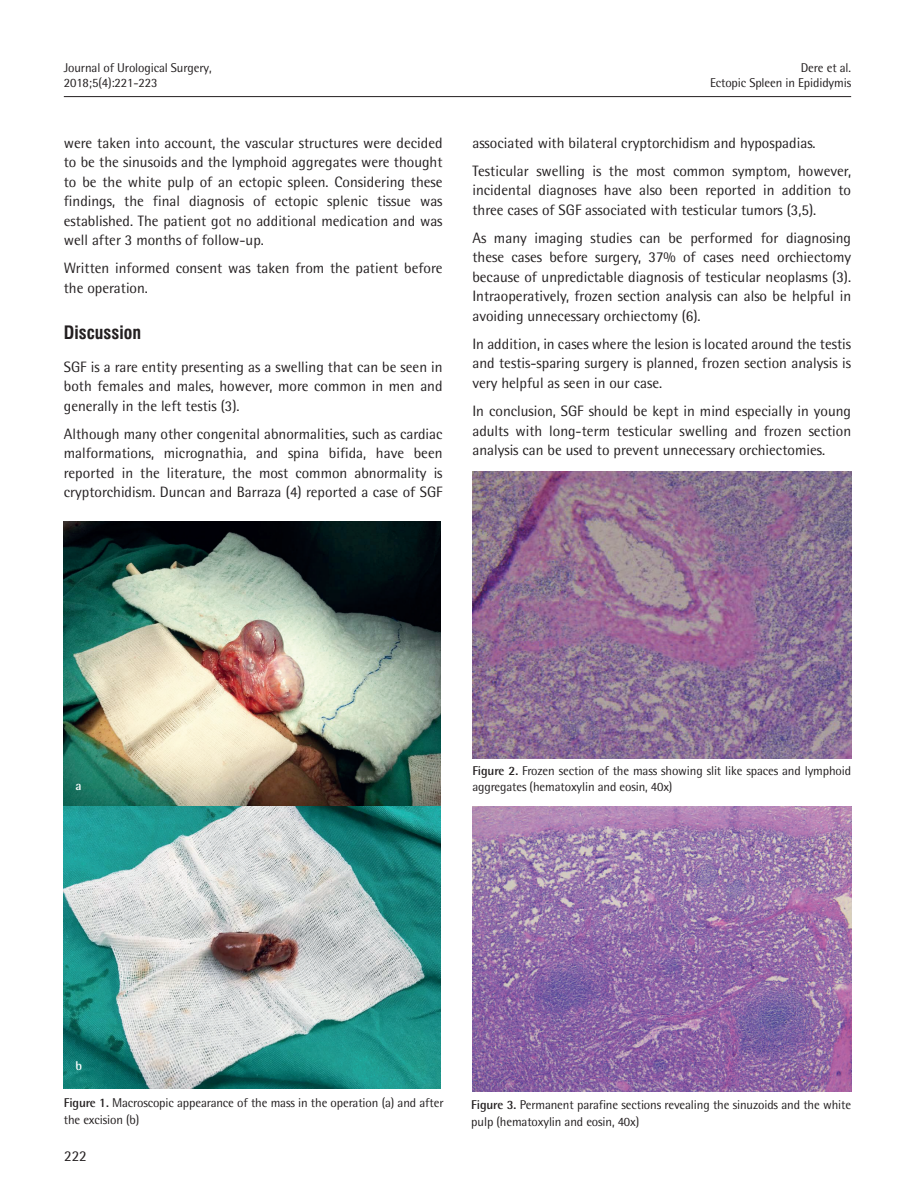
<style>
.page{position:relative;width:915px;height:1191px;background:#fff}
.page>*{position:absolute;margin:0;border:0;box-sizing:border-box;transform-origin:0 0}
.t1{font:18px "Swiss Condensed Bold Tr";color:#231f20}
.t2{font:15px/19.5px "Rotis Semi Sans Std";color:#231f20;text-align:justify}
.t3{font:12.75px/16.5px "Rotis Semi Sans Std";letter-spacing:-.01em;color:#231f20}
.t4{font:700 12.75px "Rotis Semi Sans Std";color:#fff}
.s1{font-weight:700}
</style>
<div class="page">
<hr style="left:64px;top:96px;width:786px;height:1px;background:#231f20">
<img style="left:472px;top:471px;width:378px;height:287px">
<img style="left:472px;top:806px;width:378px;height:285px">
<img style="left:64px;top:521px;width:376px;height:567px">
<p class="t3" style="left:64px;top:60px;width:149px;line-height:15px">Journal of Urological Surgery,<br>2018;5(4):221-223</p>
<p class="t3" style="left:709px;top:60px;width:142px;line-height:15px;text-align:right">Dere et al.<br>Ectopic Spleen in Epididymis</p>
<p class="t2" style="left:64px;top:133px;width:380px">were taken into account, the vascular structures were decided to be the sinusoids and the lymphoid aggregates were thought to be the white pulp of an ectopic spleen. Considering these findings, the final diagnosis of ectopic splenic tissue was established. The patient got no additional medication and was well after 3 months of follow-up.</p>
<p class="t2" style="left:64px;top:258px;width:380px">Written informed consent was taken from the patient before the operation.</p>
<p class="t1" style="left:64px;top:322px;width:79px">Discussion</p>
<p class="t2" style="left:64px;top:357px;width:380px">SGF is a rare entity presenting as a swelling that can be seen in both females and males, however, more common in men and generally in the left testis (3).</p>
<p class="t2" style="left:64px;top:424px;width:380px">Although many other congenital abnormalities, such as cardiac malformations, micrognathia, and spina bifida, have been reported in the literature, the most common abnormality is cryptorchidism. Duncan and Barraza (4) reported a case of SGF</p>
<p class="t2" style="left:472px;top:129px;width:380px;line-height:28px">associated with bilateral cryptorchidism and hypospadias.<br>Testicular swelling is the most common symptom, however,</p>
<p class="t2" style="left:472px;top:180px;width:380px">incidental diagnoses have also been reported in addition to three cases of SGF associated with testicular tumors (3,5).</p>
<p class="t2" style="left:472px;top:228px;width:380px">As many imaging studies can be performed for diagnosing these cases before surgery, 37% of cases need orchiectomy because of unpredictable diagnosis of testicular neoplasms (3).<br>Intraoperatively, frozen section analysis can also be helpful in avoiding unnecessary orchiectomy (6).</p>
<p class="t2" style="left:472px;top:334px;width:380px">In addition, in cases where the lesion is located around the testis and testis-sparing surgery is planned, frozen section analysis is very helpful as seen in our case.</p>
<p class="t2" style="left:472px;top:401px;width:380px">In conclusion, SGF should be kept in mind especially in young adults with long-term testicular swelling and frozen section analysis can be used to prevent unnecessary orchiectomies.</p>
<p class="t4" style="left:75px;top:777px;width:8px">a</p>
<p class="t3" style="left:472px;top:762px;width:380px"><span class="s1">Figure 2.</span> Frozen section of the mass showing slit like spaces and lymphoid aggregates (hematoxylin and eosin, 40x)</p>
<p class="t4" style="left:75px;top:1057px;width:8px">b</p>
<p class="t3" style="left:64px;top:1094px;width:381px"><span class="s1">Figure 1.</span> Macroscopic appearance of the mass in the operation (a) and after the excision (b)</p>
<p class="t2" style="left:64px;top:1146px;width:24px">222</p>
<p class="t3" style="left:471px;top:1096px;width:381px"><span class="s1">Figure 3.</span> Permanent parafine sections revealing the sinuzoids and the white pulp (hematoxylin and eosin, 40x)</p>
</div>
